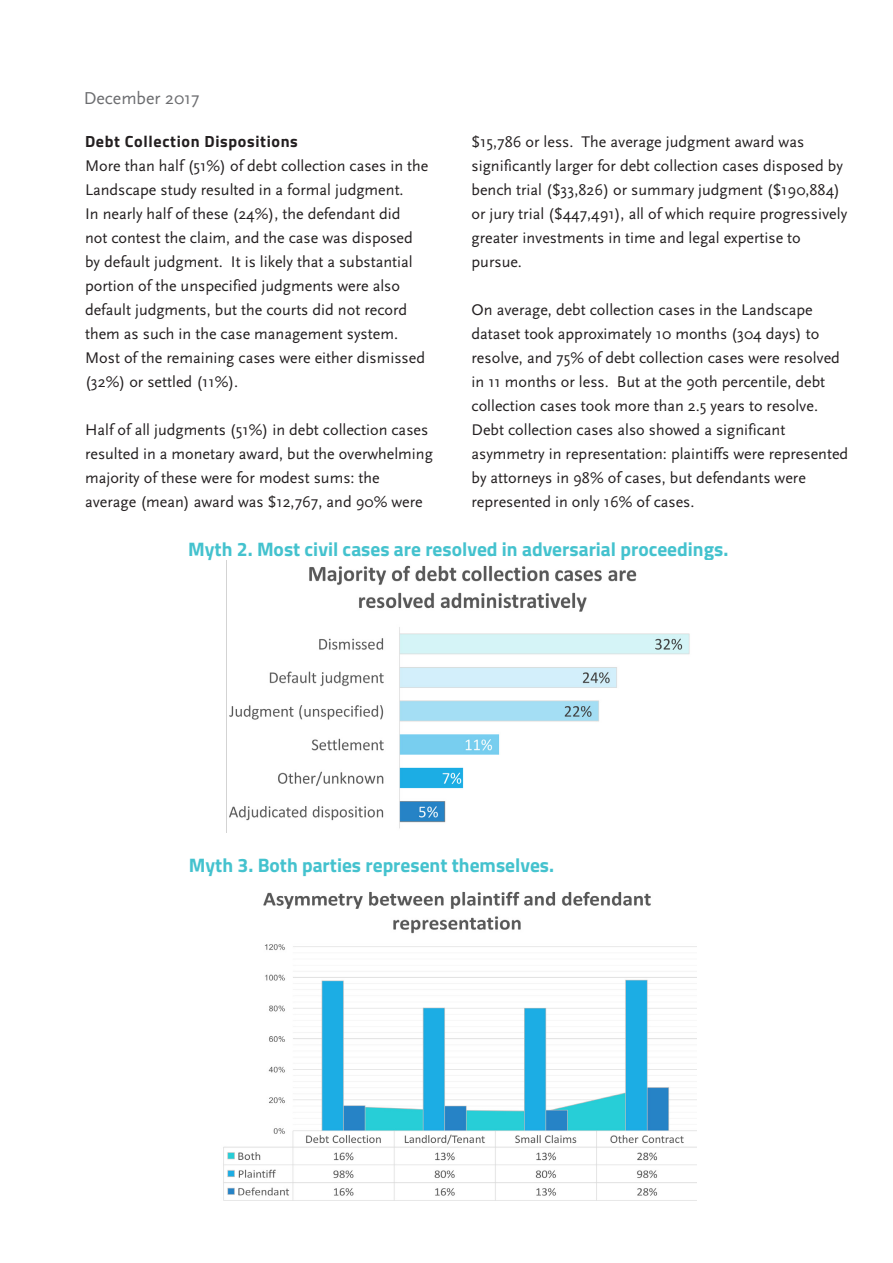
<style>
.page{position:relative;width:893px;height:1263px;background:#fff}
.page>*{position:absolute;margin:0;border:0;box-sizing:border-box;transform-origin:0 0}
.Body_text__8_5_pt{font:700 19.5px "Titillium";color:#44c2ce}
.Body_text__8_5_pt-2{font:18px "Scala Sans";color:#6c6d70}
.Body_text__8_5_pt-3{font:16.2px/24px "Scala Sans";color:#231f20}
.Body_text__8_5_pt-4{font:700 16.2px "Titillium";letter-spacing:.04em;color:#231f20}
</style>
<div class="page">
<img style="left:226px;top:560px;width:464px;height:273px">
<img style="left:223px;top:891px;width:473px;height:310px">
<p class="Body_text__8_5_pt-2" style="left:84px;top:89px;width:117px">December 2017</p>
<p class="Body_text__8_5_pt-4" style="left:85px;top:129px;width:214px">Debt Collection Dispositions</p>
<p class="Body_text__8_5_pt-3" style="left:85px;top:154px;width:345px">More than half (51%) of debt collection cases in the Landscape study resulted in a formal judgment.<br>In nearly half of these (24%), the defendant did<br>not contest the claim, and the case was disposed by default judgment. It is likely that a substantial portion of the unspecified judgments were also default judgments, but the courts did not record them as such in the case management system.<br>Most of the remaining cases were either dismissed (32%) or settled (11%).</p>
<p class="Body_text__8_5_pt-3" style="left:85px;top:418px;width:349px">Half of all judgments (51%) in debt collection cases resulted in a monetary award, but the overwhelming majority of these were for modest sums: the average (mean) award was $12,767, and 90% were</p>
<p class="Body_text__8_5_pt-3" style="left:472px;top:130px;width:377px">$15,786 or less. The average judgment award was significantly larger for debt collection cases disposed by bench trial ($33,826) or summary judgment ($190,884) or jury trial ($447,491), all of which require progressively greater investments in time and legal expertise to pursue.</p>
<p class="Body_text__8_5_pt-3" style="left:472px;top:298px;width:378px">On average, debt collection cases in the Landscape dataset took approximately 10 months (304 days) to resolve, and 75% of debt collection cases were resolved in 11 months or less. But at the 90th percentile, debt collection cases took more than 2.5 years to resolve.<br>Debt collection cases also showed a significant asymmetry in representation: plaintiffs were represented by attorneys in 98% of cases, but defendants were represented in only 16% of cases.</p>
<p class="Body_text__8_5_pt" style="left:188px;top:534px;width:542px">Myth 2. Most civil cases are resolved in adversarial proceedings.</p>
<p class="Body_text__8_5_pt" style="left:189px;top:851px;width:367px">Myth 3. Both parties represent themselves.</p>
</div>
